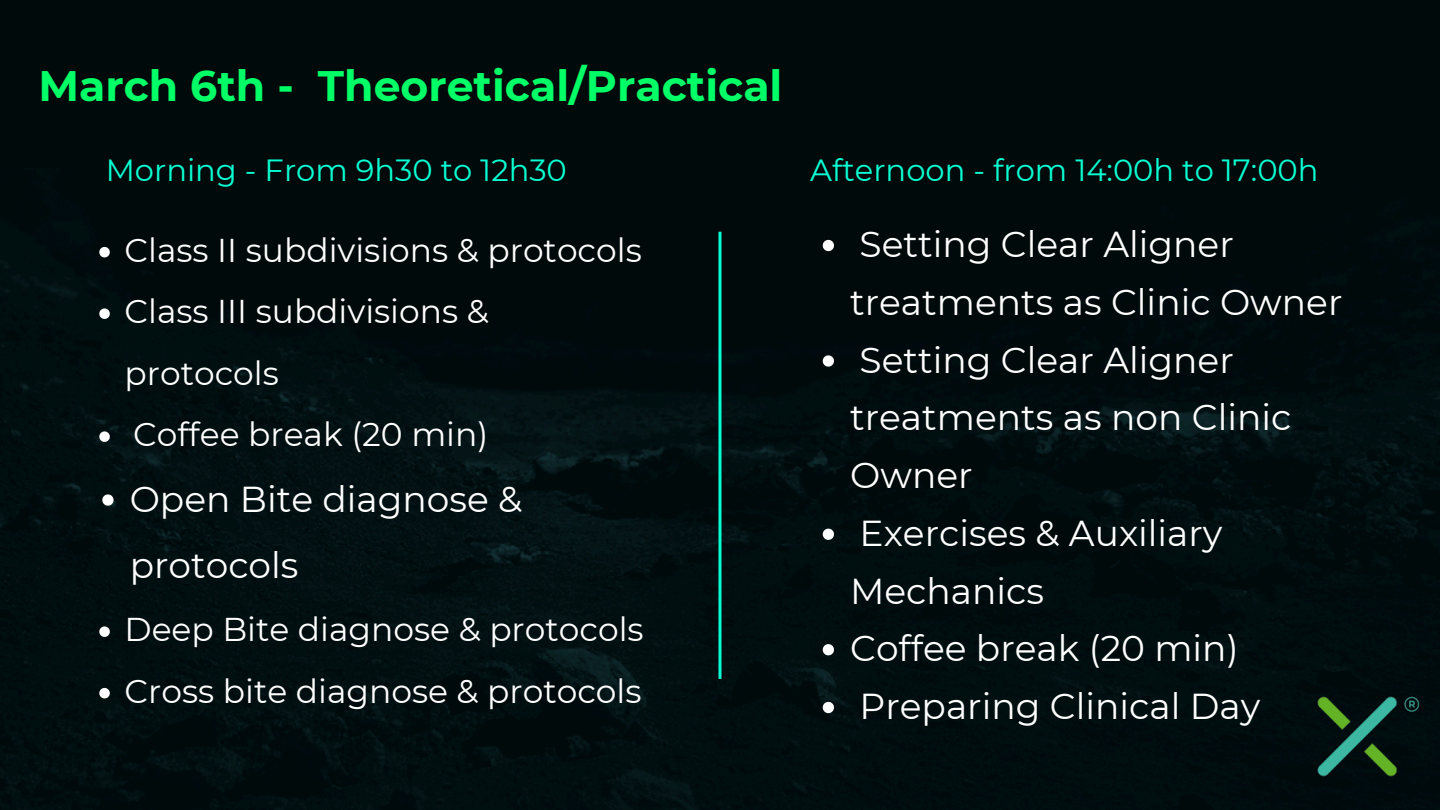
<style>
.page{position:relative;width:1440px;height:810px;background:#000a0d}
.page>*{position:absolute;margin:0;border:0;box-sizing:border-box;transform-origin:0 0}
.t1{font:700 42.6px "Montserrat";color:#0f6}
.t2{font:36px/57.8px "Montserrat";color:#fff}
.t3{font:32.9px/61.5px "Montserrat";color:#fff}
.t4{font:30.6px "Montserrat";color:#08ffd3}
</style>
<div class="page">
<svg style="left:99px;top:247px;width:11px;height:10px"></svg>
<svg style="left:99px;top:308px;width:11px;height:11px"></svg>
<svg style="left:99px;top:431px;width:11px;height:11px"></svg>
<svg style="left:102px;top:494px;width:12px;height:12px"></svg>
<svg style="left:99px;top:626px;width:11px;height:11px"></svg>
<svg style="left:99px;top:688px;width:11px;height:10px"></svg>
<hr style="left:718px;top:232px;width:3px;height:447px;background:#08ffd3">
<svg style="left:823px;top:240px;width:11px;height:11px"></svg>
<svg style="left:823px;top:355px;width:11px;height:12px"></svg>
<svg style="left:823px;top:529px;width:11px;height:11px"></svg>
<svg style="left:823px;top:644px;width:11px;height:11px"></svg>
<svg style="left:823px;top:702px;width:11px;height:11px"></svg>
<img style="left:1315px;top:692px;width:106px;height:89px">
<h1 class="t1" style="left:38px;top:60px;width:746px">March 6th - Theoretical/Practical</h1>
<p class="t4" style="left:106px;top:152px;width:463px">Morning - From 9h30 to 12h30</p>
<p class="t4" style="left:810px;top:152px;width:510px">Afternoon - from 14:00h to 17:00h</p>
<p class="t3" style="left:125px;top:219px;width:519px">Class II subdivisions &amp; protocols</p>
<p class="t3" style="left:125px;top:281px;width:366px">Class III subdivisions &amp; protocols</p>
<p class="t3" style="left:133px;top:404px;width:357px">Coffee break (20 min)</p>
<p class="t2" style="left:130px;top:465px;width:394px;line-height:66.8px">Open Bite diagnose &amp; protocols</p>
<p class="t3" style="left:125px;top:599px;width:521px">Deep Bite diagnose &amp; protocols</p>
<p class="t3" style="left:125px;top:660px;width:519px">Cross bite diagnose &amp; protocols</p>
<p class="t2" style="left:850px;top:215px;width:494px">Setting Clear Aligner treatments as Clinic Owner</p>
<p class="t2" style="left:850px;top:331px;width:443px">Setting Clear Aligner treatments as non Clinic<br>Owner</p>
<p class="t2" style="left:850px;top:504px;width:374px">Exercises &amp; Auxiliary<br>Mechanics</p>
<p class="t2" style="left:850px;top:620px;width:390px">Coffee break (20 min)</p>
<p class="t2" style="left:860px;top:677px;width:402px">Preparing Clinical Day</p>
</div>
